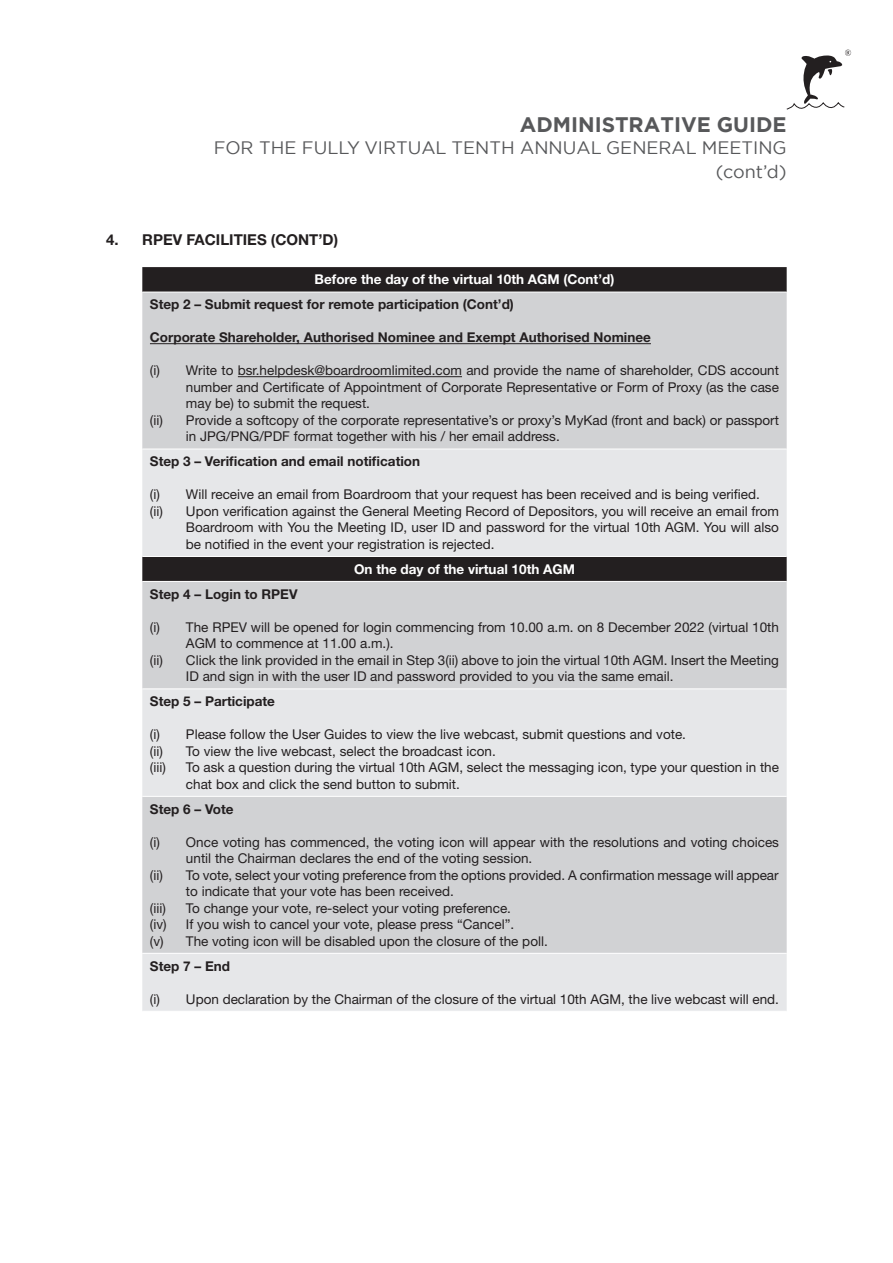
<style>
.page{position:relative;width:893px;height:1263px;background:#fff}
.page>*{position:absolute;margin:0;border:0;box-sizing:border-box;transform-origin:0 0}
.t1{font:700 21px "Gotham";color:#57585a}
.t2{font:18px/24px "Gotham";color:#57585a;text-align:right}
.t3{font:700 15px "Helvetica Neue LT Std";color:#231f20}
.t4{font:13.5px/16.5px "Helvetica Neue LT Std";color:#231f20}
.t5{font:700 13.5px "Helvetica Neue LT Std";color:#231f20}
.t6{font:700 13.5px "Helvetica Neue LT Std";color:#fff}
</style>
<div class="page">
<svg style="left:787px;top:50px;width:64px;height:59px"></svg>
<svg style="left:142px;top:267px;width:645px;height:25px;background:#282425"></svg>
<div style="left:142px;top:293px;width:645px;height:156px;background:#d1d2d4"></div>
<svg style="left:142px;top:450px;width:645px;height:561px;background:#d3d4d6"></svg>
<hr style="left:142px;top:556px;width:645px;height:1px;background:#fff">
<hr style="left:142px;top:581px;width:645px;height:1px;background:#fff">
<hr style="left:142px;top:688px;width:645px;height:1px;background:#fff">
<hr style="left:142px;top:796px;width:645px;height:1px;background:#fff">
<hr style="left:142px;top:953px;width:645px;height:1px;background:#fff">
<hr style="left:150px;top:343px;width:501px;height:1px;background:#231f20">
<hr style="left:238px;top:376px;width:224px;height:1px;background:#231f20">
<h1 class="t1" style="left:520px;top:110px;width:268px">ADMINISTRATIVE GUIDE</h1>
<h2 class="t2" style="left:214px;top:135px;width:574px">FOR THE FULLY VIRTUAL TENTH ANNUAL GENERAL MEETING (cont’d)</h2>
<p class="t3" style="left:106px;top:230px;width:181px">4. RPEV FACILITIES (cont</p>
<p class="t3" style="left:318px;top:230px;width:21px">’d)</p>
<p class="t6" style="left:315px;top:271px;width:301px">Before the day of the virtual 10th AGM (Cont’d)</p>
<p class="t5" style="left:150px;top:296px;width:365px">Step 2 – Submit request for remote participation (Cont’d)</p>
<p class="t5" style="left:150px;top:329px;width:502px">Corporate Shareholder, Authorised Nominee and Exempt Authorised Nominee</p>
<p class="t4" style="left:150px;top:362px;width:631px">(i) Write to bsr.helpdesk@boardroomlimited.com and provide the name of shareholder, CDS account</p>
<p class="t4" style="left:186px;top:379px;width:594px">number and Certificate of Appointment of Corporate Representative or Form of Proxy (as the case</p>
<p class="t4" style="left:186px;top:395px;width:186px">may be) to submit the request.</p>
<p class="t4" style="left:150px;top:412px;width:631px">(ii) Provide a softcopy of the corporate representative’s or proxy’s MyKad (front and back) or passport</p>
<p class="t4" style="left:186px;top:428px;width:375px">in JPG/PNG/PDF format together with his / her email address.</p>
<p class="t5" style="left:150px;top:453px;width:272px">Step 3 – Verification and email notification</p>
<p class="t4" style="left:150px;top:486px;width:611px">(i) Will receive an email from Boardroom that your request has been received and is being verified.</p>
<p class="t4" style="left:150px;top:502px;width:631px">(ii) Upon verification against the General Meeting Record of Depositors, you will receive an email from</p>
<p class="t4" style="left:186px;top:519px;width:595px">Boardroom with You the Meeting ID, user ID and password for the virtual 10th AGM. You will also</p>
<p class="t4" style="left:186px;top:535px;width:310px">be notified in the event your registration is rejected.</p>
<p class="t6" style="left:354px;top:561px;width:222px">On the day of the virtual 10th AGM</p>
<p class="t5" style="left:150px;top:585px;width:149px">Step 4 – Login to RPEV</p>
<p class="t4" style="left:150px;top:618px;width:631px">(i) The RPEV will be opened for login commencing from 10.00 a.m. on 8 December 2022 (virtual 10th</p>
<p class="t4" style="left:186px;top:635px;width:209px">AGM to commence at 11.00 a.m.).</p>
<p class="t4" style="left:150px;top:651px;width:630px">(ii) Click the link provided in the email in Step 3(ii) above to join the virtual 10th AGM. Insert the Meeting</p>
<p class="t4" style="left:186px;top:668px;width:489px">ID and sign in with the user ID and password provided to you via the same email.</p>
<p class="t5" style="left:150px;top:693px;width:126px">Step 5 – Participate</p>
<p class="t4" style="left:150px;top:726px;width:538px">(i) Please follow the User Guides to view the live webcast, submit questions and vote. (ii) To view the live webcast, select the broadcast icon.<br>(iii)</p>
<p class="t4" style="left:186px;top:759px;width:595px">To ask a question during the virtual 10th AGM, select the messaging icon, type your question in the chat box and click the send button to submit.</p>
<p class="t5" style="left:150px;top:800px;width:85px">Step 6 – Vote</p>
<p class="t4" style="left:150px;top:833px;width:630px">(i) Once voting has commenced, the voting icon will appear with the resolutions and voting choices</p>
<p class="t4" style="left:186px;top:850px;width:348px">until the Chairman declares the end of the voting session.</p>
<p class="t4" style="left:150px;top:866px;width:630px">(ii) To vote, select your voting preference from the options provided. A confirmation message will appear</p>
<p class="t4" style="left:186px;top:883px;width:269px">to indicate that your vote has been received.</p>
<p class="t4" style="left:150px;top:899px;width:17px">(iii)</p>
<p class="t4" style="left:150px;top:899px;width:399px;text-indent:36px">To change your vote, re-select your voting preference.<br>(iv) If you wish to cancel your vote, please press “Cancel”.<br>(v) The voting icon will be disabled upon the closure of the poll.</p>
<p class="t5" style="left:150px;top:957px;width:82px">Step 7 – End</p>
<p class="t4" style="left:150px;top:990px;width:630px">(i) Upon declaration by the Chairman of the closure of the virtual 10th AGM, the live webcast will end.</p>
</div>
